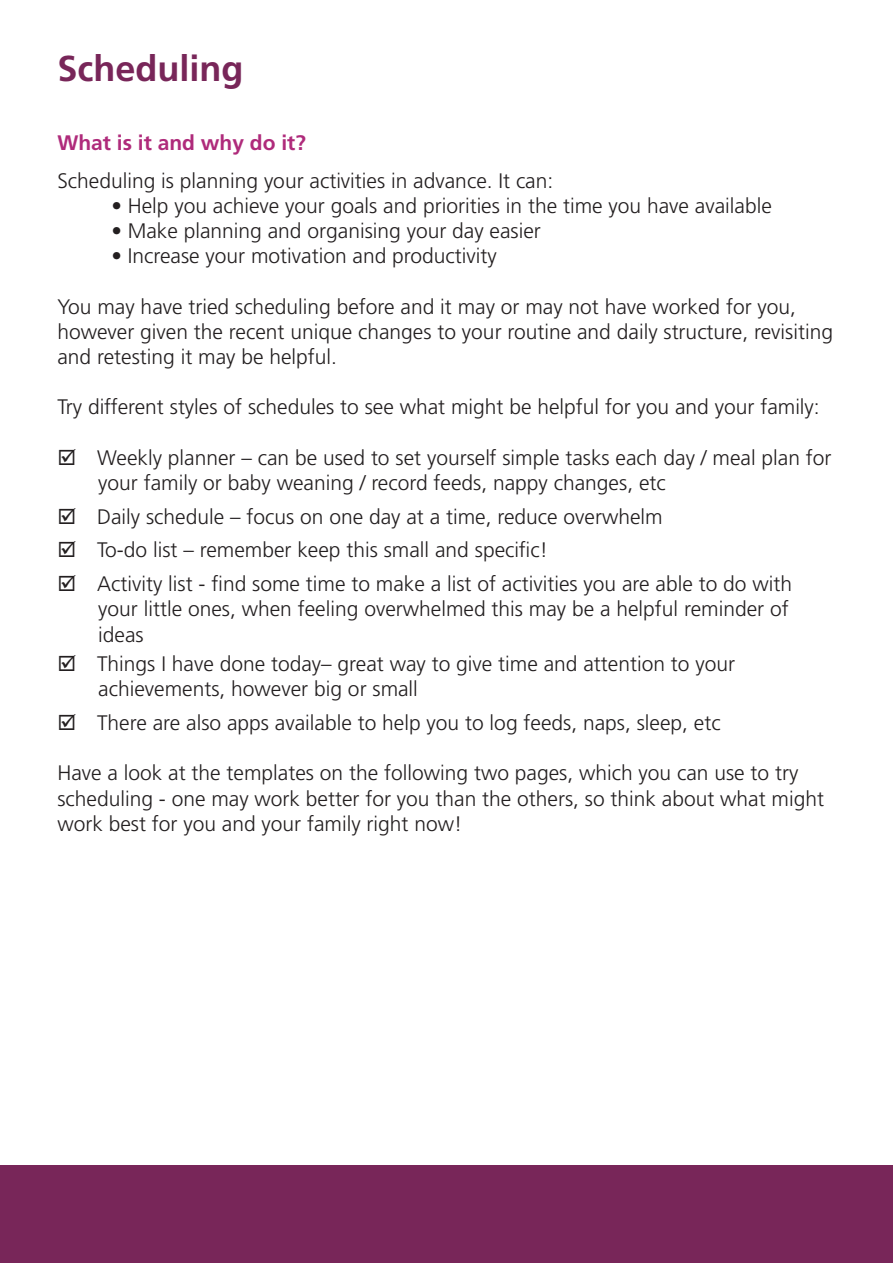
<style>
.page{position:relative;width:893px;height:1263px;background:#fff}
.page>*{position:absolute;margin:0;border:0;box-sizing:border-box;transform-origin:0 0}
.t1{font:700 36px "Frutiger LT Pro";color:#782659}
.t2{font:300 21px/25.2px "Frutiger LT Pro";color:#231f20}
.t3{font:700 21px "Frutiger LT Pro";color:#af2b7b}
</style>
<div class="page">
<div style="left:0;top:1165px;width:893px;height:98px;background:#782659"></div>
<p class="t1" style="left:57px;top:48px;width:188px">Scheduling</p>
<p class="t3" style="left:57px;top:130px;width:250px">What is it and why do it?</p>
<p class="t2" style="left:57px;top:168px;width:497px">Scheduling is planning your activities in advance. It can:</p>
<p class="t2" style="left:111px;top:193px;width:662px">• Help you achieve your goals and priorities in the time you have available</p>
<p class="t2" style="left:111px;top:218px;width:431px">• Make planning and organising your day easier</p>
<p class="t2" style="left:111px;top:243px;width:387px">• Increase your motivation and productivity</p>
<p class="t2" style="left:57px;top:294px;width:777px">You may have tried scheduling before and it may or may not have worked for you, however given the recent unique changes to your routine and daily structure, revisiting and retesting it may be helpful.</p>
<p class="t2" style="left:57px;top:395px;width:764px">Try different styles of schedules to see what might be helpful for you and your family:</p>
<p class="t2" style="left:57px;top:445px;width:776px">☑ Weekly planner – can be used to set yourself simple tasks each day / meal plan for</p>
<p class="t2" style="left:98px;top:470px;width:569px">your family or baby weaning / record feeds, nappy changes, etc</p>
<p class="t2" style="left:57px;top:504px;width:607px">☑ Daily schedule – focus on one day at a time, reduce overwhelm</p>
<p class="t2" style="left:57px;top:538px;width:492px">☑ To-do list – remember keep this small and specific!</p>
<p class="t2" style="left:57px;top:571px;width:736px">☑ Activity list - find some time to make a list of activities you are able to do with</p>
<p class="t2" style="left:98px;top:597px;width:692px">your little ones, when feeling overwhelmed this may be a helpful reminder of</p>
<p class="t2" style="left:98px;top:622px;width:47px">ideas</p>
<p class="t2" style="left:57px;top:651px;width:679px">☑ Things I have done today– great way to give time and attention to your</p>
<p class="t2" style="left:98px;top:676px;width:321px">achievements, however big or small</p>
<p class="t2" style="left:57px;top:710px;width:665px">☑ There are also apps available to help you to log feeds, naps, sleep, etc</p>
<p class="t2" style="left:57px;top:761px;width:768px">Have a look at the templates on the following two pages, which you can use to try scheduling - one may work better for you than the others, so think about what might work best for you and your family right now!</p>
</div>
